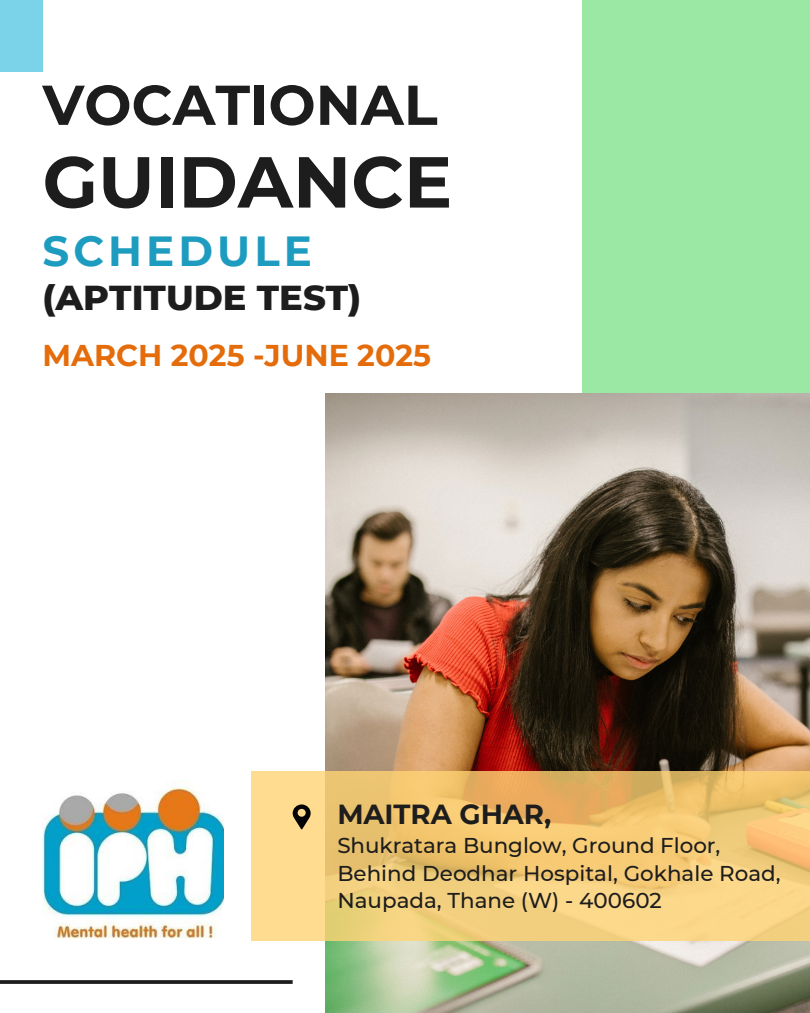
<style>
.page{position:relative;width:810px;height:1013px;background:#fff}
.page>*{position:absolute;margin:0;border:0;box-sizing:border-box;transform-origin:0 0}
.t1{font:700 72px "Montserrat";color:#1e1d1d}
.t2{font:700 56px "Montserrat";color:#1e1d1d}
.t3{font:700 42px "Montserrat";letter-spacing:.095em;color:#1d9cc0}
.t4{font:800 35.3px "Montserrat";color:#1e1d1d}
.t5{font:700 30px "Montserrat";color:#e46c0a}
.t6{font:700 27.5px "Montserrat";color:#1e1d1d}
.t7{font:500 21.4px/27.5px "Montserrat";color:#1e1d1d}
</style>
<div class="page">
<img style="left:326px;top:393px;width:484px;height:619px">
<div style="left:583px;top:0;width:227px;height:393px;background:#9be7a4"></div>
<svg style="left:251px;top:771px;width:559px;height:170px;background:#f2ca79"></svg>
<div style="left:0;top:0;width:42px;height:72px;background:#7bd3ea"></div>
<hr style="left:0;top:980px;width:293px;height:3px;background:#1e1d1d">
<img style="left:42px;top:783px;width:182px;height:156px">
<svg style="left:293px;top:804px;width:18px;height:26px"></svg>
<h1 class="t2" style="left:42px;top:71px;width:397px">VOCATIONAL</h1>
<h2 class="t1" style="left:42px;top:138px;width:411px">GUIDANCE</h2>
<h3 class="t3" style="left:42px;top:225px;width:271px">SCHEDULE</h3>
<h4 class="t4" style="left:42px;top:276px;width:320px">(APTITUDE TEST)</h4>
<h5 class="t5" style="left:42px;top:337px;width:390px">MARCH 2025 -JUNE 2025</h5>
<p class="t6" style="left:337px;top:797px;width:215px">MAITRA GHAR,</p>
<p class="t7" style="left:337px;top:831px;width:385px">Shukratara Bunglow, Ground Floor,</p>
<p class="t7" style="left:337px;top:859px;width:445px">Behind Deodhar Hospital, Gokhale Road,<br>Naupada, Thane (W) - 400602</p>
</div>
